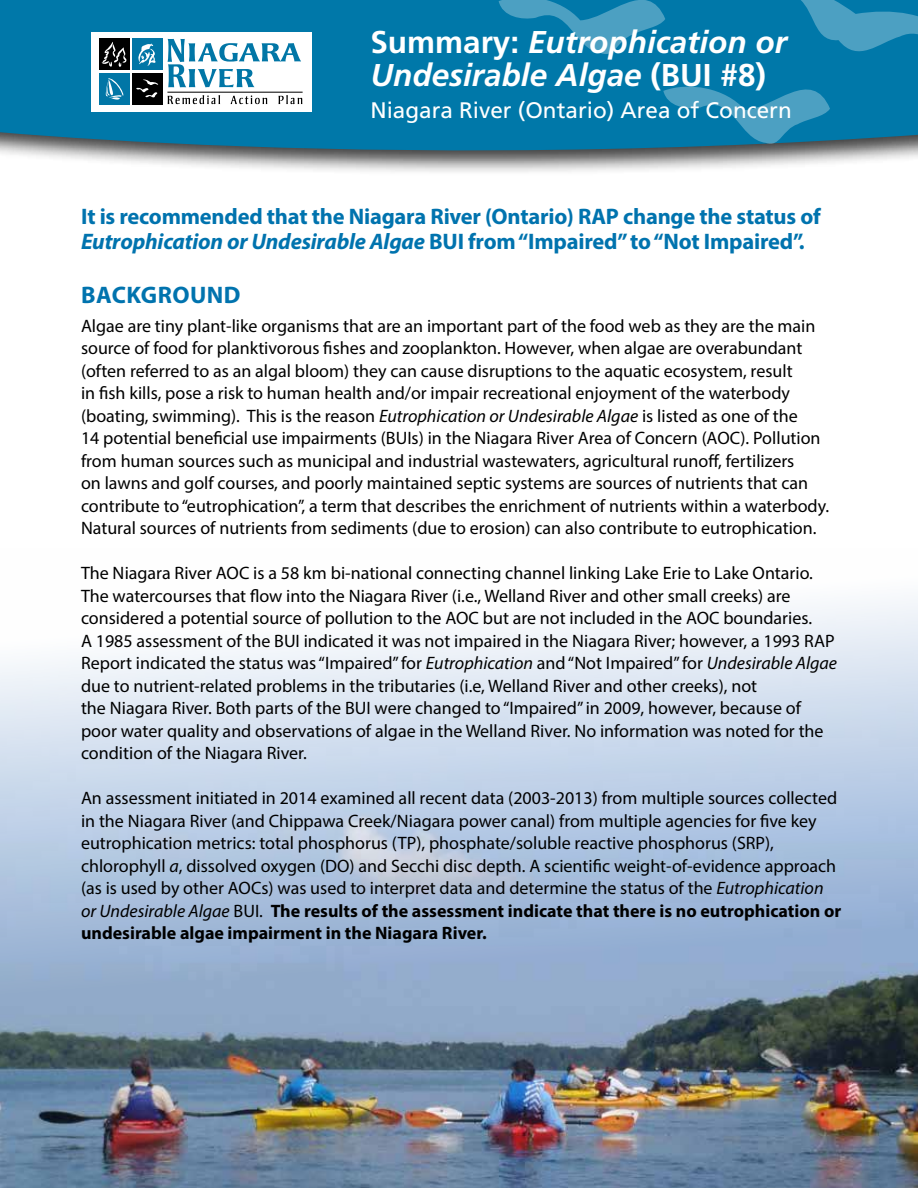
<style>
.page{position:relative;width:918px;height:1188px;background:#fff}
.page>*{position:absolute;margin:0;border:0;box-sizing:border-box;transform-origin:0 0}
.t1{font:italic 700 31.5px/33px "Frutiger LT Std";color:#fff}
.t2{font:700 24px "Myriad Pro";letter-spacing:.02em;color:#0073ae}
.t3{font:700 22.5px/25.5px "Myriad Pro";letter-spacing:-.01em;color:#0073ae}
.t4{font:22.5px "Frutiger LT Std";color:#fff}
.t5{font:18px/22.5px "Myriad Pro";color:#000}
.s1{font-style:normal}
.s2{font-style:italic}
.s3{font-weight:700}
</style>
<div class="page">
<img style="left:0;top:598px;width:918px;height:590px">
<svg style="left:0;top:0;width:918px;height:172px;background:#378bad"></svg>
<svg style="left:499px;top:0;width:419px;height:145px;background:#107fac"></svg>
<div style="left:92px;top:32px;width:220px;height:80px;background:#fff"></div>
<div style="left:99px;top:39px;width:30px;height:31px;background:#000"></div>
<div style="left:132px;top:39px;width:30px;height:31px;background:#0176a6"></div>
<div style="left:99px;top:73px;width:30px;height:31px;background:#0176a6"></div>
<div style="left:132px;top:73px;width:30px;height:31px;background:#000"></div>
<svg style="left:136px;top:79px;width:23px;height:19px"></svg>
<svg style="left:106px;top:78px;width:18px;height:22px"></svg>
<hr style="left:167px;top:92px;width:136px;height:1px;background:#000">
<svg style="left:138px;top:43px;width:18px;height:23px"></svg>
<svg style="left:101px;top:42px;width:26px;height:25px"></svg>
<svg style="left:168px;top:39px;width:133px;height:48px"></svg>
<svg style="left:168px;top:95px;width:52px;height:9px"></svg>
<svg style="left:231px;top:96px;width:36px;height:8px"></svg>
<svg style="left:278px;top:95px;width:24px;height:9px"></svg>
<h1 class="t1" style="left:370px;top:26px;width:418px"><span class="s1">Summary:</span> Eutrophication or<br>Undesirable Algae <span class="s1">(BUI #8)</span></h1>
<p class="t4" style="left:370px;top:97px;width:423px">Niagara River (Ontario) Area of Concern</p>
<p class="t3" style="left:81px;top:203px;width:741px">It is recommended that the Niagara River (Ontario) RAP change the status of<br><span class="s2">Eutrophication or Undesirable Algae</span> BUI from “Impaired” to “Not Impaired”.</p>
<h2 class="t2" style="left:81px;top:279px;width:161px">BACKGROUND</h2>
<p class="t5" style="left:81px;top:314px;width:750px">Algae are tiny plant-like organisms that are an important part of the food web as they are the main source of food for planktivorous fishes and zooplankton. However, when algae are overabundant (often referred to as an algal bloom) they can cause disruptions to the aquatic ecosystem, result<br>in fish kills, pose a risk to human health and/or impair recreational enjoyment of the waterbody (boating, swimming). This is the reason <span class="s2">Eutrophication or Undesirable Algae</span> is listed as one of the<br>14 potential beneficial use impairments (BUIs) in the Niagara River Area of Concern (AOC). Pollution from human sources such as municipal and industrial wastewaters, agricultural runoff, fertilizers<br>on lawns and golf courses, and poorly maintained septic systems are sources of nutrients that can contribute to “eutrophication”, a term that describes the enrichment of nutrients within a waterbody.<br>Natural sources of nutrients from sediments (due to erosion) can also contribute to eutrophication.</p>
<p class="t5" style="left:81px;top:562px;width:758px">The Niagara River AOC is a 58 km bi-national connecting channel linking Lake Erie to Lake Ontario.<br>The watercourses that flow into the Niagara River (i.e., Welland River and other small creeks) are considered a potential source of pollution to the AOC but are not included in the AOC boundaries.<br>A 1985 assessment of the BUI indicated it was not impaired in the Niagara River; however, a 1993 RAP Report indicated the status was “Impaired” for <span class="s2">Eutrophication</span> and “Not Impaired” for <span class="s2">Undesirable Algae </span>due to nutrient-related problems in the tributaries (i.e, Welland River and other creeks), not<br>the Niagara River. Both parts of the BUI were changed to “Impaired” in 2009, however, because of poor water quality and observations of algae in the Welland River. No information was noted for the condition of the Niagara River.</p>
<p class="t5" style="left:81px;top:787px;width:762px">An assessment initiated in 2014 examined all recent data (2003-2013) from multiple sources collected in the Niagara River (and Chippawa Creek/Niagara power canal) from multiple agencies for five key eutrophication metrics: total phosphorus (TP), phosphate/soluble reactive phosphorus (SRP), chlorophyll <span class="s2">a</span>, dissolved oxygen (DO) and Secchi disc depth. A scientific weight-of-evidence approach (as is used by other AOCs) was used to interpret data and determine the status of the <span class="s2">Eutrophication or Undesirable Algae</span> BUI. <span class="s3">The results of the assessment indicate that there is no eutrophication or undesirable algae impairment in the Niagara River.</span></p>
</div>
